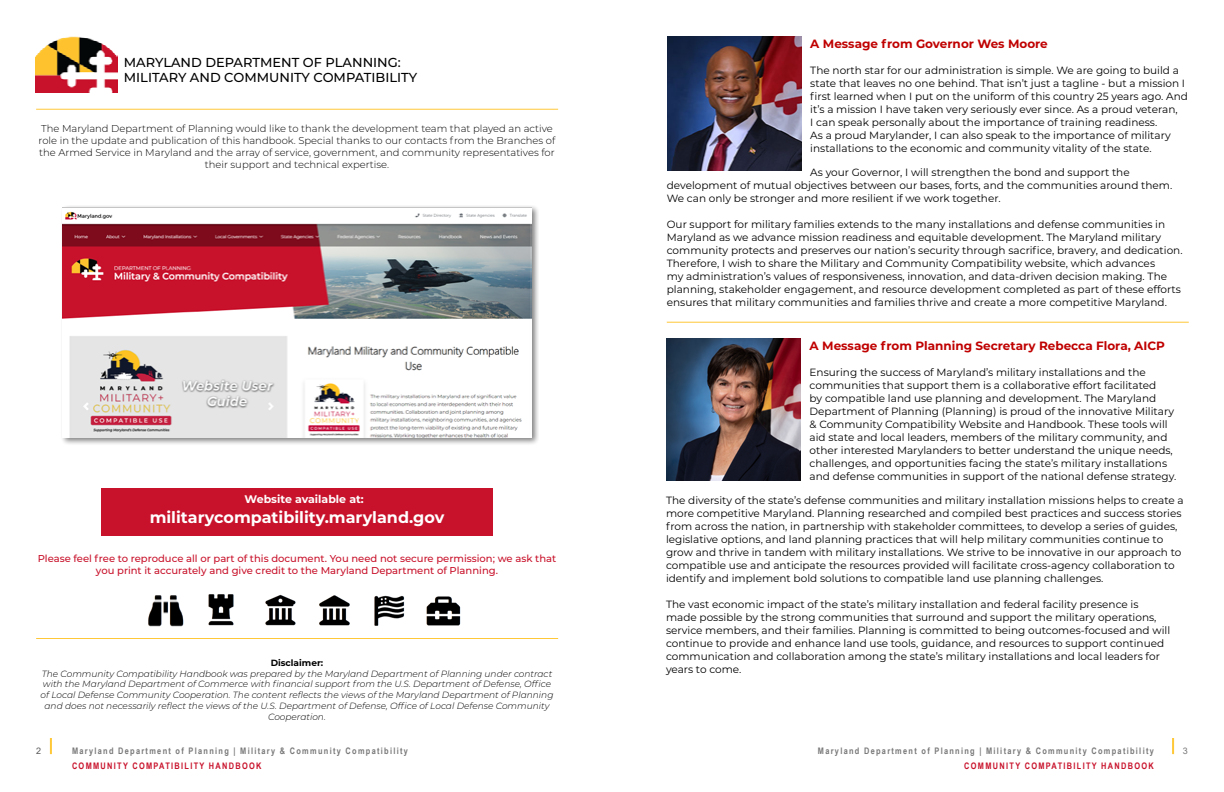
<style>
.page{position:relative;width:1224px;height:792px;background:#fff}
.page>*{position:absolute;margin:0;border:0;box-sizing:border-box;transform-origin:0 0}
.t1{font:700 16px "Montserrat";color:#fff}
.t2{font:500 13px/15.6px "Montserrat";color:#000}
.t3{font:700 12px "Montserrat";color:#c00000}
.t4{font:700 11px "Montserrat";color:#fff}
.t5{font:10.5px/13px "Montserrat";color:#000}
.t6{font:300 10px/12px "Montserrat";color:#000;text-align:center}
.t7{font:500 10px/12px "Montserrat";color:#c8122b;text-align:center}
.t8{font:italic 300 9px/10.8px "Montserrat";color:#000;text-align:center}
.t9{font:700 9px "Arial Narrow";letter-spacing:.145em;color:#787878}
.t10{font:700 9px "Arial Narrow";letter-spacing:.145em;color:#c8122b}
.t11{font:700 9px "Montserrat";color:#000}
.t12{font:9px "Arial";color:#5a5a5a}
.t13{font:9px "Arial";color:#787878}
</style>
<div class="page">
<svg style="left:50px;top:738px;width:2px;height:16px"></svg>
<svg style="left:1172px;top:738px;width:2px;height:16px"></svg>
<div style="left:101px;top:488px;width:392px;height:47px;background:#c8122b"></div>
<img style="left:36px;top:36px;width:81px;height:57px">
<img style="left:148px;top:595px;width:36px;height:32px">
<img style="left:208px;top:594px;width:26px;height:32px">
<img style="left:265px;top:594px;width:31px;height:32px">
<img style="left:319px;top:595px;width:31px;height:31px">
<img style="left:374px;top:595px;width:31px;height:31px">
<img style="left:426px;top:596px;width:35px;height:30px">
<img style="left:667px;top:36px;width:134px;height:135px">
<hr style="left:667px;top:322px;width:522px;height:1px;background:#ffc838">
<img style="left:666px;top:339px;width:134px;height:142px">
<hr style="left:36px;top:109px;width:522px;height:1px;background:#ffc838">
<hr style="left:36px;top:638px;width:522px;height:1px;background:#ffc838">
<div style="left:60px;top:205px;width:479px;height:241px;background:#000;opacity:.5"></div>
<img style="left:63px;top:207px;width:468px;height:230px">
<p class="t2" style="left:124px;top:54px;width:295px">MARYLAND DEPARTMENT OF PLANNING:<br>MILITARY AND COMMUNITY COMPATIBILITY</p>
<p class="t6" style="left:39px;top:122px;width:518px">The Maryland Department of Planning would like to thank the development team that played an active role in the update and publication of this handbook. Special thanks to our contacts from the Branches of the Armed Service in Maryland and the array of service, government, and community representatives for their support and technical expertise.</p>
<p class="t4" style="left:245px;top:491px;width:121px">Website available at:</p>
<h1 class="t1" style="left:150px;top:505px;width:296px">militarycompatibility.maryland.gov</h1>
<p class="t7" style="left:38px;top:552px;width:520px">Please feel free to reproduce all or part of this document. You need not secure permission; we ask that you print it accurately and give credit to the Maryland Department of Planning.</p>
<p class="t11" style="left:271px;top:656px;width:54px">Disclaimer:</p>
<p class="t8" style="left:41px;top:668px;width:514px">The Community Compatibility Handbook was prepared by the Maryland Department of Planning under contract with the Maryland Department of Commerce with financial support from the U.S. Department of Defense, Office of Local Defense Community Cooperation. The content reflects the views of the Maryland Department of Planning and does not necessarily reflect the views of the U.S. Department of Defense, Office of Local Defense Community Cooperation.</p>
<p class="t3" style="left:810px;top:35px;width:239px">A Message from Governor Wes Moore</p>
<p class="t5" style="left:810px;top:63px;width:379px">The north star for our administration is simple. We are going to build a state that leaves no one behind. That isn’t just a tagline - but a mission I first learned when I put on the uniform of this country 25 years ago. And it’s a mission I have taken very seriously ever since. As a proud veteran,<br>I can speak personally about the importance of training readiness.<br>As a proud Marylander, I can also speak to the importance of military installations to the economic and community vitality of the state.</p>
<p class="t5" style="left:667px;top:165px;width:507px;text-indent:144px">As your Governor, I will strengthen the bond and support the development of mutual objectives between our bases, forts, and the communities around them.<br>We can only be stronger and more resilient if we work together.</p>
<p class="t5" style="left:667px;top:217px;width:517px">Our support for military families extends to the many installations and defense communities in Maryland as we advance mission readiness and equitable development. The Maryland military community protects and preserves our nation’s security through sacrifice, bravery, and dedication.<br>Therefore, I wish to share the Military and Community Compatibility website, which advances<br>my administration’s values of responsiveness, innovation, and data-driven decision making. The planning, stakeholder engagement, and resource development completed as part of these efforts ensures that military communities and families thrive and create a more competitive Maryland.</p>
<p class="t3" style="left:810px;top:337px;width:357px">A Message from Planning Secretary Rebecca Flora, AICP</p>
<p class="t5" style="left:810px;top:366px;width:368px">Ensuring the success of Maryland’s military installations and the communities that support them is a collaborative effort facilitated<br>by compatible land use planning and development. The Maryland Department of Planning (Planning) is proud of the innovative Military &amp; Community Compatibility Website and Handbook. These tools will aid state and local leaders, members of the military community, and other interested Marylanders to better understand the unique needs, challenges, and opportunities facing the state’s military installations and defense communities in support of the national defense strategy.</p>
<p class="t5" style="left:666px;top:493px;width:519px">The diversity of the state’s defense communities and military installation missions helps to create a more competitive Maryland. Planning researched and compiled best practices and success stories from across the nation, in partnership with stakeholder committees, to develop a series of guides, legislative options, and land planning practices that will help military communities continue to grow and thrive in tandem with military installations. We strive to be innovative in our approach to compatible use and anticipate the resources provided will facilitate cross-agency collaboration to identify and implement bold solutions to compatible land use planning challenges.</p>
<p class="t5" style="left:666px;top:597px;width:506px">The vast economic impact of the state’s military installation and federal facility presence is made possible by the strong communities that surround and support the military operations, service members, and their families. Planning is committed to being outcomes-focused and will continue to provide and enhance land use tools, guidance, and resources to support continued communication and collaboration among the state’s military installations and local leaders for years to come.</p>
<p class="t9" style="left:72px;top:744px;width:337px">Maryland Department of Planning | Military &amp; Community Compatibility</p>
<p class="t10" style="left:72px;top:759px;width:191px">COMMUNITY COMPATIBILITY HANDBOOK</p>
<p class="t9" style="left:818px;top:744px;width:337px">Maryland Department of Planning | Military &amp; Community Compatibility</p>
<p class="t10" style="left:964px;top:759px;width:191px">COMMUNITY COMPATIBILITY HANDBOOK</p>
<p class="t12" style="left:36px;top:745px;width:7px">2</p>
<p class="t13" style="left:1183px;top:745px;width:7px">3</p>
</div>
